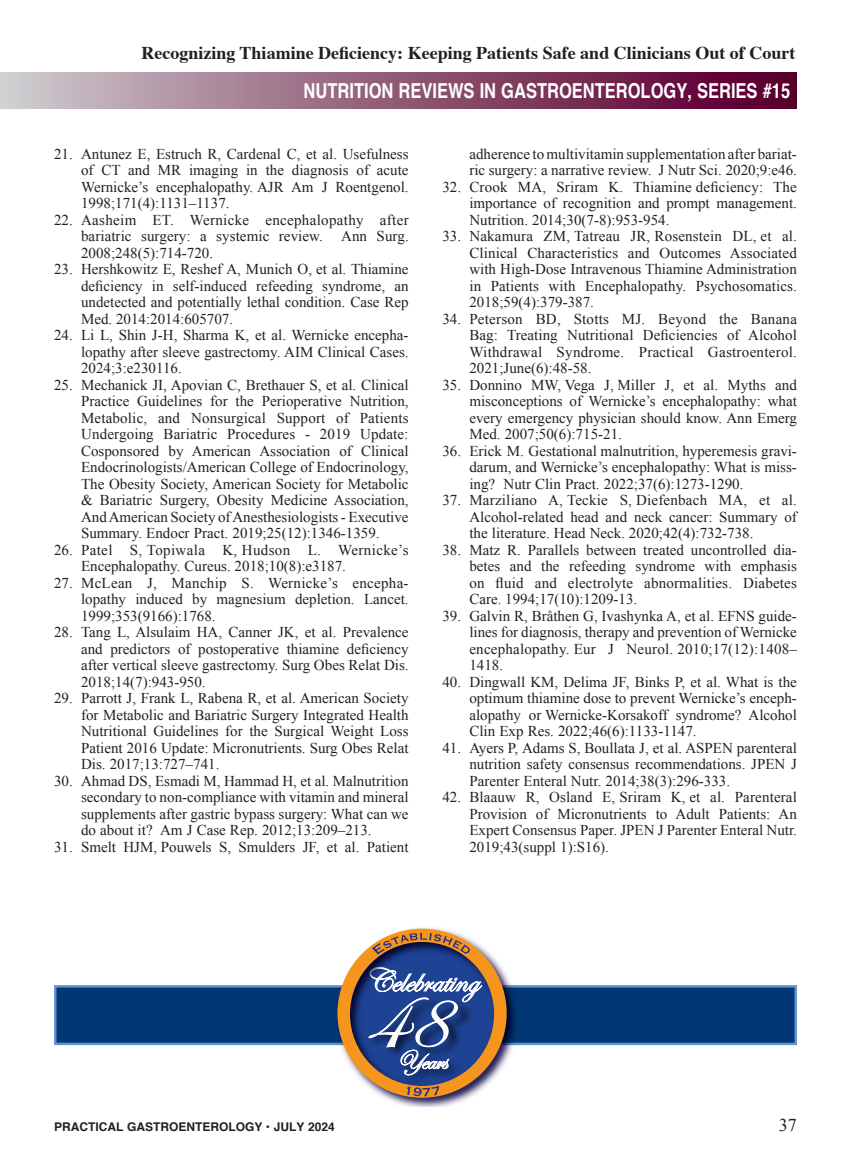
<style>
.page{position:relative;width:851px;height:1161px;background:#fff}
.page>*{position:absolute;margin:0;border:0;box-sizing:border-box;transform-origin:0 0}
.t1{font:33.75px "Edwardian Script ITC";color:#fdfdfd}
.t2{font:26.55px "Edwardian Script ITC";letter-spacing:-.025em;color:#fdfdfd}
.t3{font:700 20.7px "Helvetica";color:#fff;scale:.8 1}
.t4{font:700 18px "Times";color:#231f20}
.t5{font:18px "Times New Roman";color:#231f20}
.t6{font:15px/16.5px "Times New Roman";color:#231f20;text-align:justify}
.t7{font:700 12px "Helvetica";color:#231f20}
</style>
<div class="page">
<div style="left:0;top:73px;width:796px;height:36px;background:linear-gradient(to right,#cec9cc,#550025)"></div>
<div style="left:54px;top:985px;width:743px;height:60px;background:#013775;border:2px solid #6393cd"></div>
<img style="left:332px;top:928px;width:187px;height:179px">
<svg style="left:337px;top:929px;width:169px;height:169px"></svg>
<p class="t4" style="left:141px;top:35px;width:655px">Recognizing Thiamine Deficiency: Keeping Patients Safe and Clinicians Out of Court</p>
<h3 class="t3" style="left:303px;top:74px;width:609px">NUTRITION REVIEWS IN GASTROENTEROLOGY, SERIES #15</h3>
<p class="t6" style="left:81px;top:145px;width:329px;text-indent:-27px">21. Antunez E, Estruch R, Cardenal C, et al. Usefulness of CT and MR imaging in the diagnosis of acute Wernicke’s encephalopathy. AJR Am J Roentgenol.<br>1998;171(4):1131–1137.</p>
<p class="t6" style="left:81px;top:211px;width:329px;text-indent:-27px">22. Aasheim ET. Wernicke encephalopathy after bariatric surgery: a systemic review. Ann Surg.<br>2008;248(5):714-720.</p>
<p class="t6" style="left:81px;top:261px;width:329px;text-indent:-27px">23. Hershkowitz E, Reshef A, Munich O, et al. Thiamine deficiency in self-induced refeeding syndrome, an undetected and potentially lethal condition. Case Rep Med. 2014:2014:605707.</p>
<p class="t6" style="left:81px;top:327px;width:329px;text-indent:-27px">24. Li L, Shin J-H, Sharma K, et al. Wernicke encepha&shy;lopathy after sleeve gastrectomy. AIM Clinical Cases.<br>2024;3:e230116.</p>
<p class="t6" style="left:81px;top:376px;width:329px;text-indent:-27px">25. Mechanick JI, Apovian C, Brethauer S, et al. Clinical Practice Guidelines for the Perioperative Nutrition, Metabolic, and Nonsurgical Support of Patients Undergoing Bariatric Procedures - 2019 Update:<br>Cosponsored by American Association of Clinical Endocrinologists/American College of Endocrinology, The Obesity Society, American Society for Metabolic &amp; Bariatric Surgery, Obesity Medicine Association, And American Society of Anesthesiologists - Executive Summary. Endocr Pract. 2019;25(12):1346-1359.</p>
<p class="t6" style="left:81px;top:541px;width:329px;text-indent:-27px">26. Patel S, Topiwala K, Hudson L. Wernicke’s<br>Encephalopathy. Cureus. 2018;10(8):e3187.</p>
<p class="t6" style="left:81px;top:574px;width:329px;text-indent:-27px">27. McLean J, Manchip S. Wernicke’s encepha&shy;lopathy induced by magnesium depletion. Lancet.<br>1999;353(9166):1768.</p>
<p class="t6" style="left:81px;top:624px;width:329px;text-indent:-27px">28. Tang L, Alsulaim HA, Canner JK, et al. Prevalence and predictors of postoperative thiamine deficiency after vertical sleeve gastrectomy. Surg Obes Relat Dis.<br>2018;14(7):943-950.</p>
<p class="t6" style="left:81px;top:690px;width:329px;text-indent:-27px">29. Parrott J, Frank L, Rabena R, et al. American Society for Metabolic and Bariatric Surgery Integrated Health Nutritional Guidelines for the Surgical Weight Loss Patient 2016 Update: Micronutrients. Surg Obes Relat Dis. 2017;13:727–741.</p>
<p class="t6" style="left:81px;top:772px;width:329px;text-indent:-27px">30. Ahmad DS, Esmadi M, Hammad H, et al. Malnutrition secondary to non-compliance with vitamin and mineral supplements after gastric bypass surgery: What can we do about it? Am J Case Rep. 2012;13:209–213.</p>
<p class="t6" style="left:54px;top:838px;width:356px">31. Smelt HJM, Pouwels S, Smulders JF, et al. Patient</p>
<p class="t6" style="left:469px;top:145px;width:329px">adherence to multivitamin supplementation after bariat&shy;ric surgery: a narrative review. J Nutr Sci. 2020;9:e46.</p>
<p class="t6" style="left:469px;top:178px;width:329px;text-indent:-27px">32. Crook MA, Sriram K. Thiamine deficiency: The importance of recognition and prompt management.<br>Nutrition. 2014;30(7-8):953-954.</p>
<p class="t6" style="left:469px;top:228px;width:329px;text-indent:-27px">33. Nakamura ZM, Tatreau JR, Rosenstein DL, et al.<br>Clinical Characteristics and Outcomes Associated with High-Dose Intravenous Thiamine Administration in Patients with Encephalopathy. Psychosomatics.<br>2018;59(4):379-387.</p>
<p class="t6" style="left:469px;top:310px;width:329px;text-indent:-27px">34. Peterson BD, Stotts MJ. Beyond the Banana Bag: Treating Nutritional Deficiencies of Alcohol Withdrawal Syndrome. Practical Gastroenterol.<br>2021;June(6):48-58.</p>
<p class="t6" style="left:469px;top:376px;width:329px;text-indent:-27px">35. Donnino MW, Vega J, Miller J, et al. Myths and misconceptions of Wernicke’s encephalopathy: what every emergency physician should know. Ann Emerg Med. 2007;50(6):715-21.</p>
<p class="t6" style="left:469px;top:442px;width:329px;text-indent:-27px">36. Erick M. Gestational malnutrition, hyperemesis gravi&shy;darum, and Wernicke’s encephalopathy: What is miss&shy;ing? Nutr Clin Pract. 2022;37(6):1273-1290.</p>
<p class="t6" style="left:469px;top:492px;width:329px;text-indent:-27px">37. Marziliano A, Teckie S, Diefenbach MA, et al.<br>Alcohol-related head and neck cancer: Summary of the literature. Head Neck. 2020;42(4):732-738.</p>
<p class="t6" style="left:469px;top:541px;width:329px;text-indent:-27px">38. Matz R. Parallels between treated uncontrolled dia&shy;betes and the refeeding syndrome with emphasis on fluid and electrolyte abnormalities. Diabetes Care. 1994;17(10):1209-13.</p>
<p class="t6" style="left:469px;top:607px;width:329px;text-indent:-27px">39. Galvin R, Bråthen G, Ivashynka A, et al. EFNS guide&shy;lines for diagnosis, therapy and prevention of Wernicke encephalopathy. Eur J Neurol. 2010;17(12):1408– 1418.</p>
<p class="t6" style="left:469px;top:673px;width:329px;text-indent:-27px">40. Dingwall KM, Delima JF, Binks P, et al. What is the optimum thiamine dose to prevent Wernicke’s enceph&shy;alopathy or Wernicke-Korsakoff syndrome? Alcohol Clin Exp Res. 2022;46(6):1133-1147.</p>
<p class="t6" style="left:469px;top:739px;width:329px;text-indent:-27px">41. Ayers P, Adams S, Boullata J, et al. ASPEN parenteral nutrition safety consensus recommendations. JPEN J Parenter Enteral Nutr. 2014;38(3):296-333.</p>
<p class="t6" style="left:469px;top:789px;width:329px;text-indent:-27px">42. Blaauw R, Osland E, Sriram K, et al. Parenteral Provision of Micronutrients to Adult Patients: An Expert Consensus Paper. JPEN J Parenter Enteral Nutr.<br>2019;43(suppl 1):S16).</p>
<p class="t1" style="left:364px;top:962px;width:116px">Celebrating</p>
<p class="t2" style="left:397px;top:1046px;width:52px">Years</p>
<p class="t7" style="left:54px;top:1117px;width:282px">PRACTICAL GASTROENTEROLOGY • JULY 2024</p>
<p class="t5" style="left:778px;top:1113px;width:19px">37</p>
</div>
